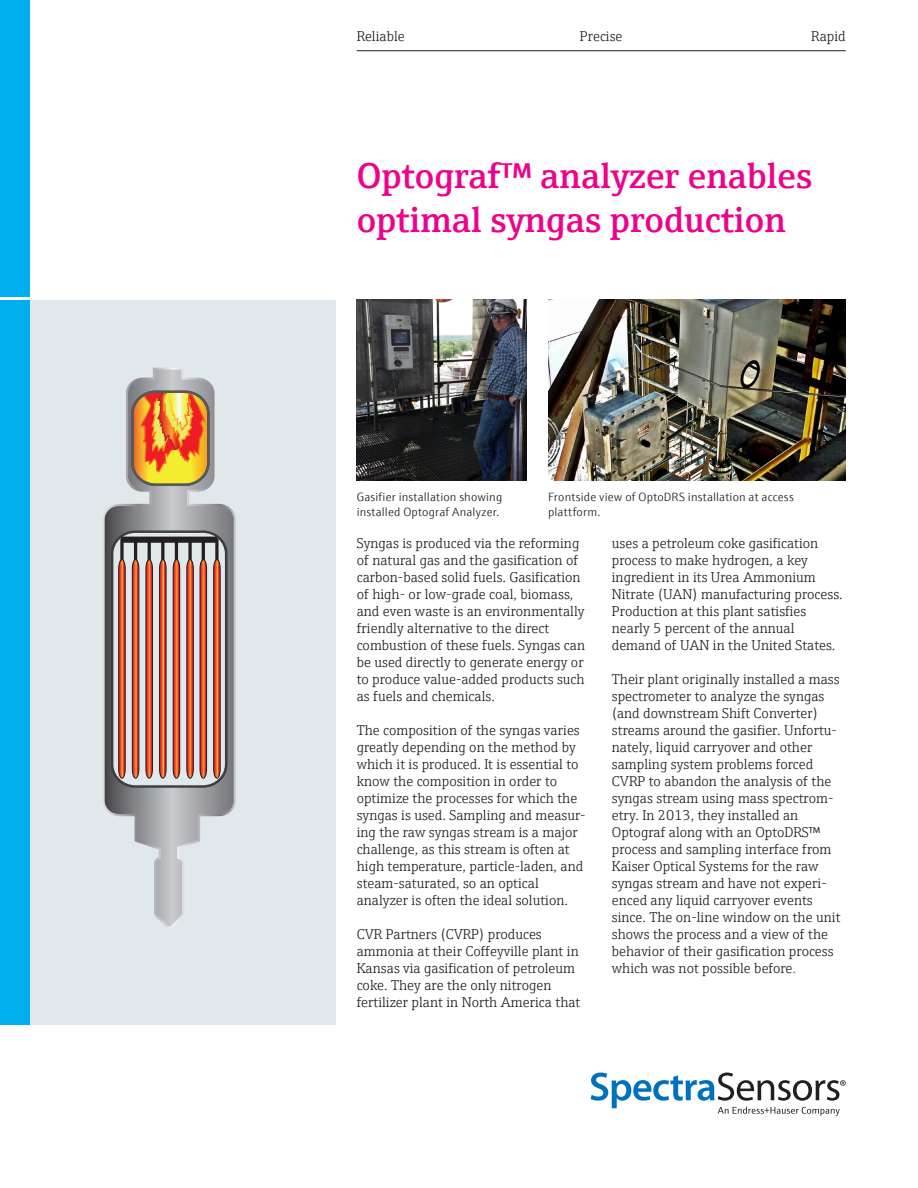
<style>
.page{position:relative;width:918px;height:1188px;background:#fff}
.page>*{position:absolute;margin:0;border:0;box-sizing:border-box;transform-origin:0 0}
.t1{font:600 36px/43.2px "E+H Serif";color:#ed028c}
.t2{font:300 14.25px/17px "E+H Serif";color:#231f20}
.General_Legend{font:300 12px/15px "E+H Sans";letter-spacing:.015em;color:#231f20}
.s1{font-family:"E+H Sans"}
.s2{color:#d1232a}
</style>
<div class="page">
<div style="left:30px;top:300px;width:305px;height:725px;background:#e0e8ec"></div>
<img style="left:357px;top:300px;width:170px;height:180px">
<img style="left:548px;top:300px;width:298px;height:180px">
<svg style="left:102px;top:368px;width:134px;height:560px"></svg>
<div style="left:112px;top:532px;width:114px;height:255px;background:#e0e8ec;border-radius:23px"></div>
<div style="left:111px;top:530px;width:116px;height:258px;border:3px solid #3e3e3f;border-radius:23px"></div>
<svg style="left:120px;top:540px;width:4px;height:19px"></svg>
<hr style="left:161px;top:540px;width:3px;height:34px;background:#231f20">
<hr style="left:175px;top:540px;width:3px;height:34px;background:#231f20">
<svg style="left:188px;top:543px;width:4px;height:16px"></svg>
<hr style="left:148px;top:540px;width:3px;height:34px;background:#231f20">
<hr style="left:134px;top:540px;width:3px;height:34px;background:#231f20">
<hr style="left:202px;top:540px;width:3px;height:34px;background:#231f20">
<svg style="left:215px;top:540px;width:4px;height:19px"></svg>
<div style="left:121px;top:536px;width:96px;height:7px;background:#231f20"></div>
<svg style="left:213px;top:559px;width:8px;height:220px"></svg>
<svg style="left:159px;top:559px;width:48px;height:220px"></svg>
<svg style="left:132px;top:559px;width:21px;height:220px"></svg>
<svg style="left:118px;top:559px;width:8px;height:220px"></svg>
<svg style="left:132px;top:389px;width:76px;height:96px"></svg>
<div style="left:131px;top:391px;width:79px;height:95px;border:3px solid #57585a;border-radius:23px"></div>
<div style="left:0;top:0;width:30px;height:1025px;background:#00aeef"></div>
<hr style="left:0;top:297px;width:32px;height:3px;background:#fff">
<svg style="left:591px;top:1073px;width:255px;height:43px"></svg>
<hr style="left:357px;top:50px;width:489px;height:1px;background:#231f20">
<p class="t2" style="left:357px;top:27px;width:50px">Reliable</p>
<p class="t2" style="left:580px;top:27px;width:44px">Precise</p>
<p class="t2" style="left:811px;top:27px;width:36px">Rapid</p>
<h1 class="t1" style="left:357px;top:152px;width:457px">Optograf™ analyzer enables optimal syngas production</h1>
<p class="General_Legend" style="left:357px;top:489px;width:147px">Gasifier installation showing installed Optograf Analyzer.</p>
<p class="General_Legend" style="left:548px;top:489px;width:247px">Frontside view of OptoDRS installation at access plattform.</p>
<p class="t2" style="left:357px;top:534px;width:230px">Syngas is produced via the reforming of natural gas and the gasification of carbon-based solid fuels. Gasification of high- or low-grade coal, biomass, and even waste is an environmentally friendly alternative to the direct combustion of these fuels. Syngas can be used directly to generate energy or to produce value-added products such as fuels and chemicals.</p>
<p class="t2" style="left:357px;top:721px;width:230px">The composition of the syngas varies greatly depending on the method by which it is produced. It is essential to know the composition in order to optimize the processes for which the syngas is used. Sampling and measur&shy;ing the raw syngas stream is a major challenge, as this stream is often at high temperature, particle-laden, and steam-saturated, so an optical analyzer is often the ideal solution.</p>
<p class="t2" style="left:357px;top:925px;width:225px">CVR Partners (CVRP) produces ammonia at their Coffeyville plant in Kansas via gasification of petroleum coke. They are the only nitrogen fertilizer plant in North America that</p>
<p class="t2" style="left:612px;top:534px;width:208px">uses a petroleum coke gasification process to make hydrogen, a key</p>
<p class="t2" style="left:612px;top:568px;width:232px">ingredient in its Urea Ammonium Nitrate (UAN) manufacturing process.<br>Production at this plant satisfies nearly 5 percent of the annual demand of UAN in the United States.</p>
<p class="t2" style="left:612px;top:670px;width:230px">Their plant originally installed a mass spectrometer to analyze the syngas (and downstream Shift Converter) streams around the gasifier. Unfortu&shy;nately, liquid carryover and other sampling system problems forced CVRP to abandon the analysis of the syngas stream using mass spectrom&shy;etry. In 2013, they installed an Optograf along with an OptoDRS<span class="s1">™ </span>process and sampling interface from Kaiser Optical Systems for the raw syngas stream and have not experi&shy;enced any liquid carryover events since. The on-line window on the unit shows the process and a view of the behavior of their gasification process which was not possible before<span class="s2">.</span></p>
</div>
